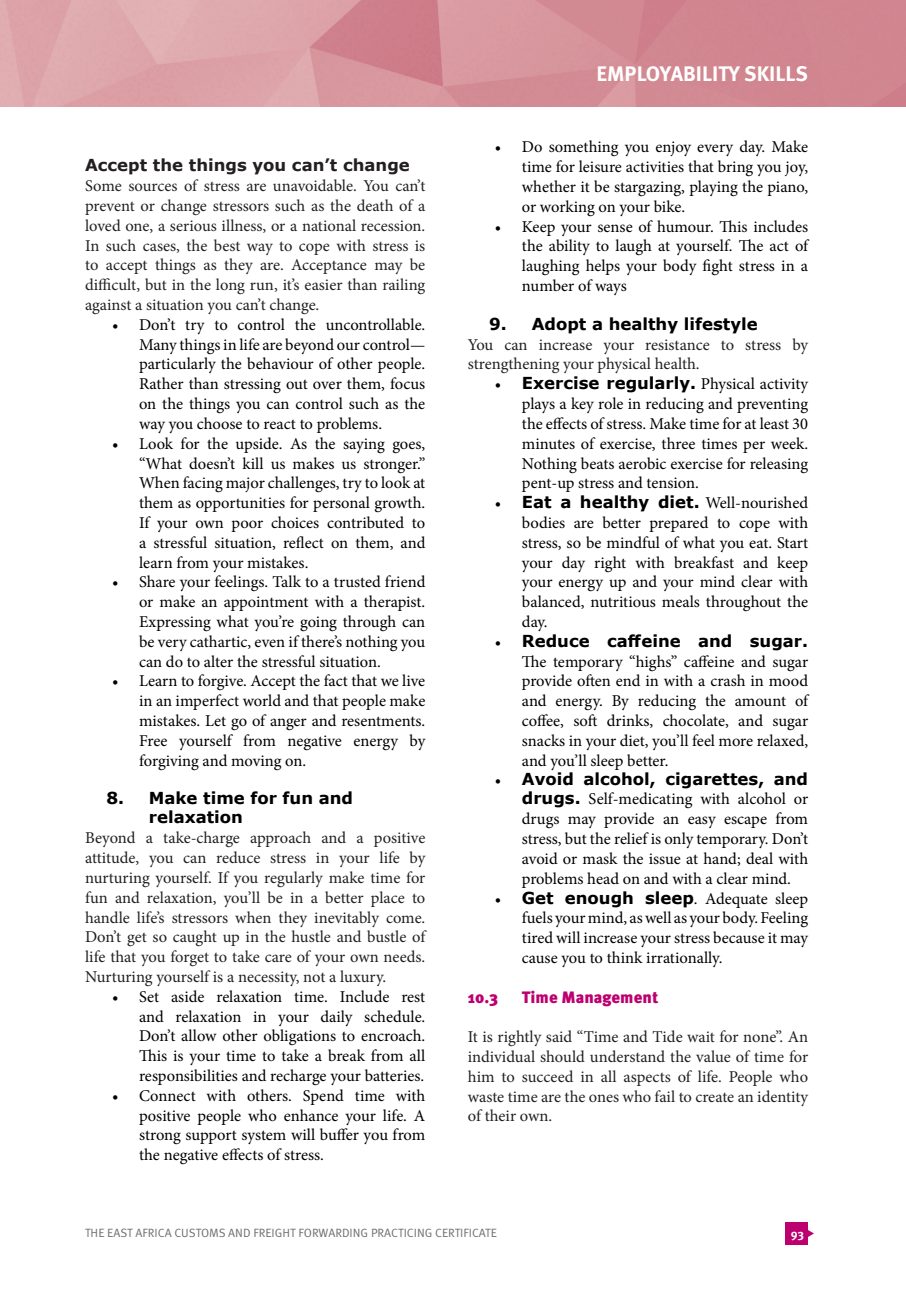
<style>
.page{position:relative;width:906px;height:1289px;background:#fff}
.page>*{position:absolute;margin:0;border:0;box-sizing:border-box;transform-origin:0 0}
.t1{font:700 21px "Meta Pro";color:#fff}
.t2{font:16.5px/19.8px "Minion Pro";letter-spacing:-.005em;color:#000;text-align:justify}
.t3{font:16.5px/19.8px "Minion Pro";letter-spacing:-.005em;color:#231f20;text-align:justify}
.t4{font:700 16.5px/18.9px "Verdana";color:#000}
.t5{font:700 16.5px "Verdana";color:#231f20}
.t6{font:900 16.5px "Meta Pro";color:#bd0070}
.t7{font:12px "Meta Pro";color:#6c6d70}
.t8{font:700 12px "Meta Pro";color:#fff}
.s1{font-family:"Verdana";font-weight:700}
</style>
<div class="page">
<div style="left:785px;top:1221px;width:23px;height:23px;background:#bd0070"></div>
<svg style="left:808px;top:1230px;width:6px;height:7px"></svg>
<hr style="left:0;top:0;width:1px;height:106px;background:#bd0070">
<p class="t5" style="left:85px;top:154px;width:326px">Accept the things you can’t change</p>
<p class="t3" style="left:85px;top:176px;width:342px">Some sources of stress are unavoidable. You can’t prevent or change stressors such as the death of a loved one, a serious illness, or a national recession.<br>In such cases, the best way to cope with stress is to accept things as they are. Acceptance may be difficult, but in the long run, it’s easier than railing against a situation you can’t change.</p>
<p class="t2" style="left:139px;top:315px;width:288px;text-indent:-27px">• Don’t try to control the uncontrollable.<br>Many things in life are beyond our control— particularly the behaviour of other people.<br>Rather than stressing out over them, focus on the things you can control such as the way you choose to react to problems.</p>
<p class="t2" style="left:139px;top:433px;width:288px;text-indent:-27px">• Look for the upside. As the saying goes, “What doesn’t kill us makes us stronger.” When facing major challenges, try to look at them as opportunities for personal growth.<br>If your own poor choices contributed to a stressful situation, reflect on them, and learn from your mistakes.</p>
<p class="t2" style="left:139px;top:572px;width:288px;text-indent:-27px">• Share your feelings. Talk to a trusted friend or make an appointment with a therapist.<br>Expressing what you’re going through can be very cathartic, even if there’s nothing you can do to alter the stressful situation.</p>
<p class="t2" style="left:139px;top:671px;width:288px;text-indent:-27px">• Learn to forgive. Accept the fact that we live in an imperfect world and that people make mistakes. Let go of anger and resentments.<br>Free yourself from negative energy by forgiving and moving on.</p>
<p class="t4" style="left:149px;top:788px;width:206px;text-indent:-43px">8. Make time for fun and relaxation</p>
<p class="t3" style="left:85px;top:828px;width:342px">Beyond a take-charge approach and a positive attitude, you can reduce stress in your life by nurturing yourself. If you regularly make time for fun and relaxation, you’ll be in a better place to handle life’s stressors when they inevitably come.<br>Don’t get so caught up in the hustle and bustle of life that you forget to take care of your own needs.<br>Nurturing yourself is a necessity, not a luxury.</p>
<p class="t2" style="left:139px;top:986px;width:288px;text-indent:-27px">• Set aside relaxation time. Include rest and relaxation in your daily schedule.<br>Don’t allow other obligations to encroach.<br>This is your time to take a break from all responsibilities and recharge your batteries.</p>
<p class="t2" style="left:139px;top:1085px;width:288px;text-indent:-27px">• Connect with others. Spend time with positive people who enhance your life. A strong support system will buffer you from the negative effects of stress.</p>
<p class="t1" style="left:596px;top:60px;width:213px">EMPLOYABILITY SKILLS</p>
<p class="t2" style="left:522px;top:137px;width:288px;text-indent:-27px">• Do something you enjoy every day. Make time for leisure activities that bring you joy, whether it be stargazing, playing the piano, or working on your bike.</p>
<p class="t2" style="left:522px;top:216px;width:288px;text-indent:-27px">• Keep your sense of humour. This includes the ability to laugh at yourself. The act of laughing helps your body fight stress in a number of ways</p>
<p class="t4" style="left:489px;top:314px;width:270px">9. Adopt a healthy lifestyle</p>
<p class="t3" style="left:468px;top:334px;width:342px">You can increase your resistance to stress by strengthening your physical health.</p>
<p class="t2" style="left:522px;top:374px;width:288px;text-indent:-27px">• <span class="s1">Exercise regularly.</span> Physical activity plays a key role in reducing and preventing the effects of stress. Make time for at least 30 minutes of exercise, three times per week.<br>Nothing beats aerobic exercise for releasing pent-up stress and tension.</p>
<p class="t2" style="left:522px;top:493px;width:288px;text-indent:-27px">• <span class="s1">Eat a healthy diet.</span> Well-nourished bodies are better prepared to cope with stress, so be mindful of what you eat. Start your day right with breakfast and keep your energy up and your mind clear with balanced, nutritious meals throughout the day.</p>
<p class="t2" style="left:522px;top:631px;width:288px;text-indent:-27px">• <span class="s1">Reduce caffeine and sugar.<br></span>The temporary “highs” caffeine and sugar provide often end in with a crash in mood and energy. By reducing the amount of coffee, soft drinks, chocolate, and sugar snacks in your diet, you’ll feel more relaxed, and you’ll sleep better.</p>
<p class="t2" style="left:522px;top:769px;width:288px;text-indent:-27px">• <span class="s1">Avoid alcohol, cigarettes, and drugs.</span> Self-medicating with alcohol or drugs may provide an easy escape from stress, but the relief is only temporary. Don’t avoid or mask the issue at hand; deal with problems head on and with a clear mind.</p>
<p class="t2" style="left:522px;top:888px;width:288px;text-indent:-27px">• <span class="s1">Get enough sleep</span>. Adequate sleep fuels your mind, as well as your body. Feeling tired will increase your stress because it may cause you to think irrationally.</p>
<p class="t6" style="left:468px;top:986px;width:32px">10.3</p>
<p class="t6" style="left:522px;top:986px;width:138px">Time Management</p>
<p class="t3" style="left:468px;top:1027px;width:342px">It is rightly said “Time and Tide wait for none”. An individual should understand the value of time for him to succeed in all aspects of life. People who waste time are the ones who fail to create an identity of their own.</p>
<p class="t7" style="left:85px;top:1224px;width:413px">THE EAST AFRICA CUSTOMS AND FREIGHT FORWARDING PRACTICING CERTIFICATE</p>
<p class="t8" style="left:791px;top:1226px;width:15px">93</p>
</div>
